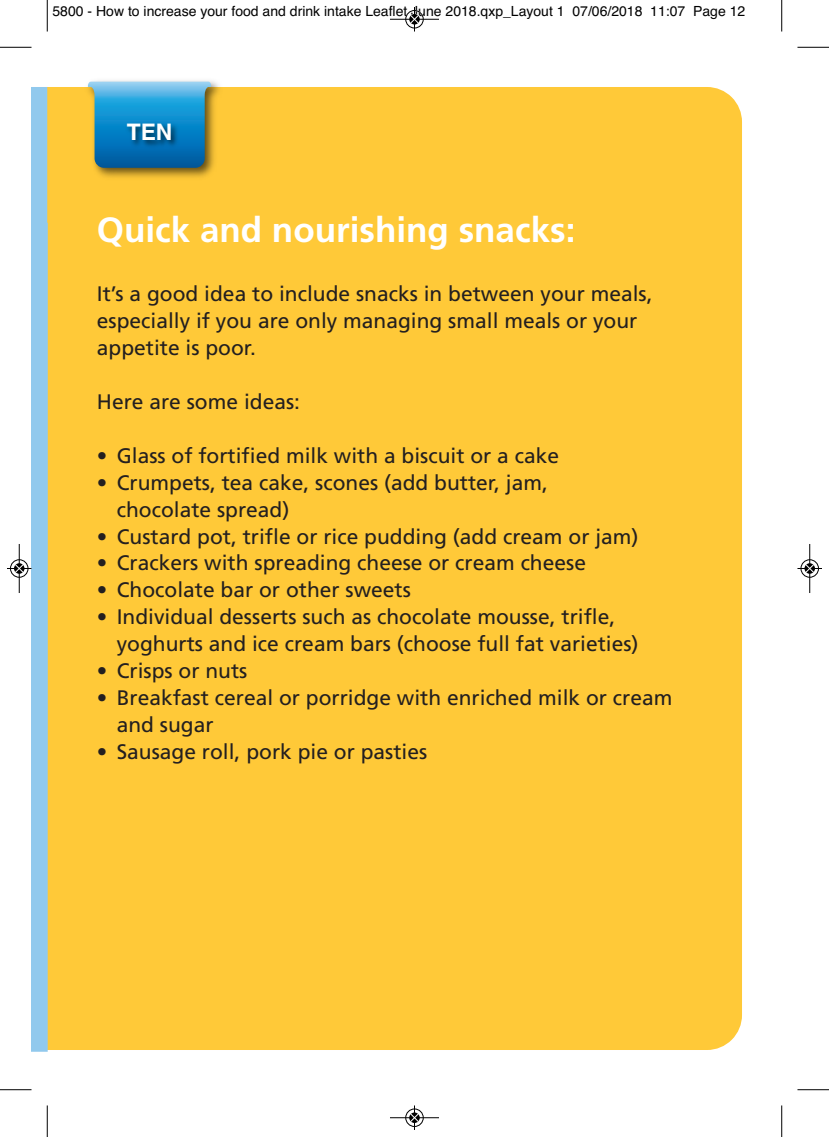
<style>
.page{position:relative;width:829px;height:1137px;background:#fff}
.page>*{position:absolute;margin:0;border:0;box-sizing:border-box;transform-origin:0 0}
.t1{font:700 35px "Frutiger";color:#fff}
.t2{font:700 22.75px "Helvetica";color:#fff}
.t3{font:21px/26.9px "Frutiger";color:#231f20}
.t4{font:14px "Helvetica";color:#000}
</style>
<div class="page">
<div style="left:48px;top:87px;width:694px;height:962px;background:#ffc938"></div>
<img style="left:70px;top:80px;width:169px;height:120px">
<svg style="left:88px;top:82px;width:123px;height:30px;background:#52afd3"></svg>
<img style="left:88px;top:112px;width:130px;height:73px">
<hr style="left:47px;top:0;width:1px;height:32px;background:#000">
<hr style="left:0;top:47px;width:32px;height:1px;background:#000">
<hr style="left:781px;top:0;width:1px;height:32px;background:#000">
<hr style="left:797px;top:47px;width:32px;height:1px;background:#000">
<hr style="left:47px;top:1105px;width:1px;height:31px;background:#000">
<hr style="left:0;top:1089px;width:32px;height:1px;background:#000">
<hr style="left:781px;top:1105px;width:1px;height:31px;background:#000">
<hr style="left:797px;top:1089px;width:32px;height:1px;background:#000">
<div style="left:405px;top:10px;width:19px;height:19px;border:1px solid #fff;border-radius:50%"></div>
<hr style="left:390px;top:19px;width:49px;height:1px;background:#000">
<div style="left:405px;top:10px;width:18px;height:18px;border:1px solid #000;border-radius:50%"></div>
<svg style="left:410px;top:7px;width:9px;height:25px"></svg>
<div style="left:405px;top:1108px;width:19px;height:18px;border:1px solid #fff;border-radius:50%"></div>
<hr style="left:390px;top:1117px;width:49px;height:1px;background:#000">
<div style="left:405px;top:1108px;width:18px;height:18px;border:1px solid #000;border-radius:50%"></div>
<svg style="left:410px;top:1105px;width:9px;height:24px"></svg>
<svg style="left:7px;top:87px;width:41px;height:964px"></svg>
<div style="left:800px;top:559px;width:19px;height:18px;border:1px solid #fff;border-radius:50%"></div>
<hr style="left:809px;top:544px;width:1px;height:49px;background:#000">
<div style="left:800px;top:559px;width:18px;height:18px;border:1px solid #000;border-radius:50%"></div>
<svg style="left:797px;top:564px;width:25px;height:9px"></svg>
<p class="t4" style="left:52px;top:6px;width:694px">5800 - How to increase your food and drink intake Leaflet June 2018.qxp_Layout 1 07/06/2018 11:07 Page 12</p>
<p class="t2" style="left:127px;top:123px;width:47px">TEN</p>
<p class="t1" style="left:97px;top:216px;width:480px">Quick and nourishing snacks:</p>
<p class="t3" style="left:97px;top:281px;width:557px">It’s a good idea to include snacks in between your meals, especially if you are only managing small meals or your appetite is poor.</p>
<p class="t3" style="left:97px;top:389px;width:205px">Here are some ideas:</p>
<p class="t3" style="left:97px;top:443px;width:464px">• Glass of fortified milk with a biscuit or a cake</p>
<p class="t3" style="left:117px;top:470px;width:433px;text-indent:-20px">• Crumpets, tea cake, scones (add butter, jam, chocolate spread)</p>
<p class="t3" style="left:97px;top:524px;width:543px">• Custard pot, trifle or rice pudding (add cream or jam)</p>
<p class="t3" style="left:97px;top:551px;width:490px">• Crackers with spreading cheese or cream cheese</p>
<p class="t3" style="left:97px;top:578px;width:315px">• Chocolate bar or other sweets</p>
<p class="t3" style="left:97px;top:605px;width:520px">• Individual desserts such as chocolate mousse, trifle,</p>
<p class="t3" style="left:117px;top:632px;width:523px">yoghurts and ice cream bars (choose full fat varieties)</p>
<p class="t3" style="left:97px;top:659px;width:152px">• Crisps or nuts</p>
<p class="t3" style="left:117px;top:686px;width:557px;text-indent:-20px">• Breakfast cereal or porridge with enriched milk or cream and sugar</p>
<p class="t3" style="left:97px;top:740px;width:332px">• Sausage roll, pork pie or pasties</p>
</div>
